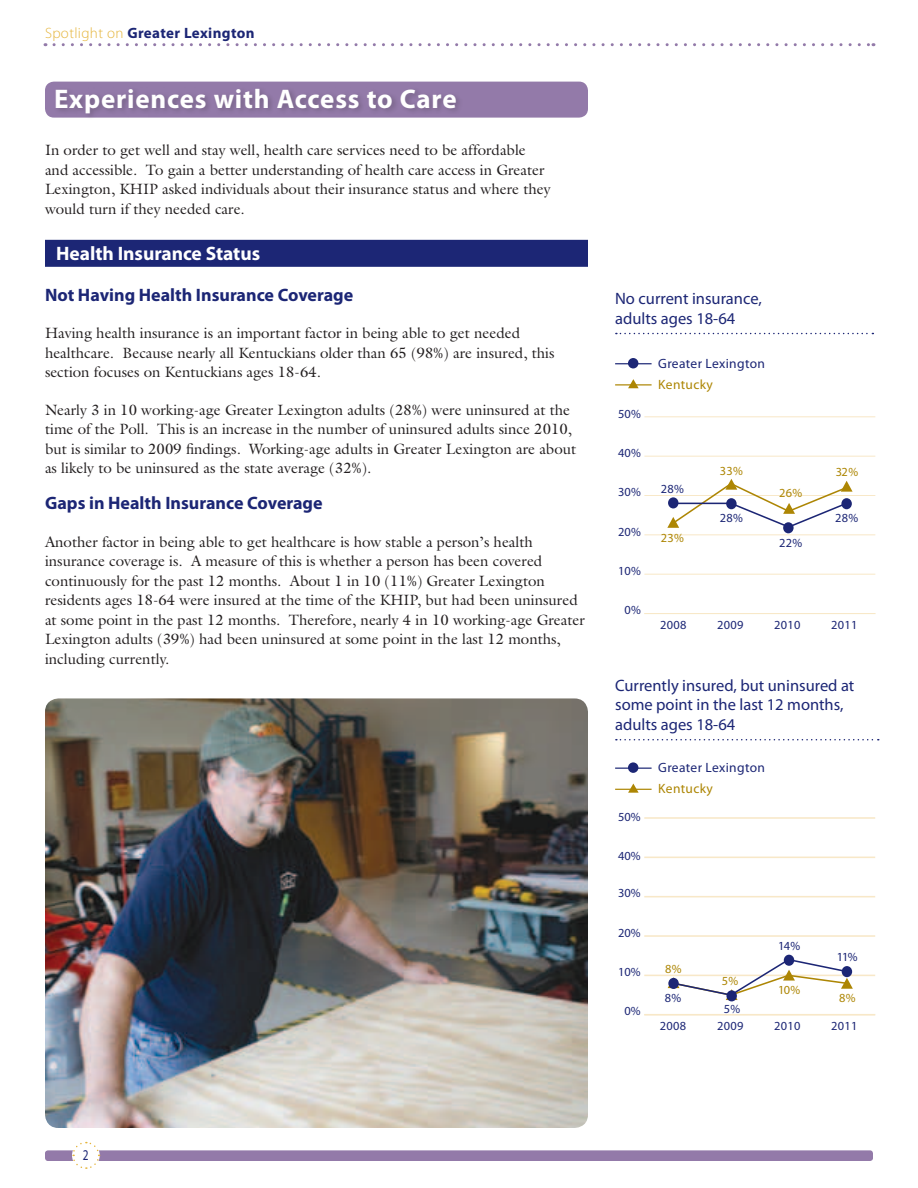
<style>
.page{position:relative;width:918px;height:1188px;background:#fff}
.page>*{position:absolute;margin:0;border:0;box-sizing:border-box;transform-origin:0 0}
.t1{font:700 27px "Myriad Pro";letter-spacing:.03em;color:#fff}
.t2{font:700 19.5px "Myriad Pro";letter-spacing:-.005em;color:#fff}
.t3{font:700 18px "Myriad Pro";color:#1c2675}
.t4{font:16.5px/19.5px "Myriad Pro";color:#1c2675}
.t5{font:15px/19.5px "Galliard Std";color:#231f20}
.t6{font:700 15px "Myriad Pro";letter-spacing:.025em;color:#1c2675}
.t7{font:15px "Myriad Pro";color:#1c2675;scale:.75 1}
.t8{font:13.5px "Myriad Pro";letter-spacing:.025em;color:#1c2675}
.t9{font:13.5px "Myriad Pro";letter-spacing:.025em;color:#ad8604}
.t10{font:12.45px "Myriad Pro";letter-spacing:.025em;color:#1c2675}
.t11{font:12.45px "Myriad Pro";letter-spacing:.025em;color:#ad8604}
.s1{font-weight:300;color:#e5b53c}
</style>
<div class="page">
<div style="left:45px;top:1150px;width:828px;height:11px;background:#937aa9;border-radius:3px"></div>
<svg style="left:54px;top:43px;width:820px;height:3px"></svg>
<svg style="left:72px;top:1141px;width:28px;height:28px"></svg>
<img style="left:45px;top:698px;width:543px;height:430px">
<div style="left:45px;top:240px;width:543px;height:27px;background:#1c2675"></div>
<hr style="left:644px;top:613px;width:231px;height:1px;background:#f8e8c8">
<hr style="left:644px;top:574px;width:231px;height:1px;background:#f8e8c8">
<hr style="left:644px;top:534px;width:231px;height:1px;background:#f8e8c8">
<hr style="left:644px;top:495px;width:231px;height:1px;background:#f8e8c8">
<hr style="left:644px;top:456px;width:231px;height:1px;background:#f8e8c8">
<hr style="left:644px;top:416px;width:231px;height:1px;background:#f8e8c8">
<svg style="left:667px;top:479px;width:186px;height:49px"></svg>
<div style="left:668px;top:497px;width:10px;height:11px;background:#1c2675;border-radius:50%"></div>
<div style="left:726px;top:498px;width:11px;height:11px;background:#1c2675;border-radius:50%"></div>
<div style="left:783px;top:522px;width:11px;height:11px;background:#1c2675;border-radius:50%"></div>
<div style="left:841px;top:498px;width:11px;height:11px;background:#1c2675;border-radius:50%"></div>
<hr style="left:644px;top:1014px;width:231px;height:1px;background:#f8e8c8">
<hr style="left:644px;top:975px;width:231px;height:1px;background:#f8e8c8">
<hr style="left:644px;top:935px;width:231px;height:2px;background:#f8e8c8">
<hr style="left:644px;top:896px;width:231px;height:1px;background:#f8e8c8">
<hr style="left:644px;top:857px;width:231px;height:1px;background:#f8e8c8">
<hr style="left:644px;top:817px;width:231px;height:2px;background:#f8e8c8">
<svg style="left:668px;top:959px;width:185px;height:41px"></svg>
<div style="left:668px;top:978px;width:11px;height:11px;background:#1c2675;border-radius:50%"></div>
<div style="left:726px;top:990px;width:11px;height:11px;background:#1c2675;border-radius:50%"></div>
<div style="left:784px;top:955px;width:10px;height:11px;background:#1c2675;border-radius:50%"></div>
<div style="left:842px;top:966px;width:10px;height:11px;background:#1c2675;border-radius:50%"></div>
<svg style="left:616px;top:333px;width:257px;height:1px"></svg>
<svg style="left:616px;top:739px;width:263px;height:1px"></svg>
<hr style="left:615px;top:363px;width:37px;height:1px;background:#1c2675">
<div style="left:628px;top:358px;width:10px;height:10px;background:#1c2675;border-radius:50%"></div>
<hr style="left:615px;top:384px;width:37px;height:1px;background:#ad8604">
<svg style="left:628px;top:379px;width:11px;height:9px"></svg>
<hr style="left:615px;top:768px;width:37px;height:1px;background:#1c2675">
<div style="left:628px;top:762px;width:10px;height:11px;background:#1c2675;border-radius:50%"></div>
<hr style="left:615px;top:789px;width:37px;height:1px;background:#ad8604">
<svg style="left:628px;top:784px;width:11px;height:9px"></svg>
<div style="left:45px;top:82px;width:543px;height:36px;background:#937aa9;border-radius:9px"></div>
<div style="left:53px;top:86px;width:410px;height:34px;background:#231f20;opacity:.25"></div>
<p class="t6" style="left:45px;top:24px;width:211px"><span class="s1">Spotlight on</span> Greater Lexington</p>
<h1 class="t1" style="left:54px;top:81px;width:404px">Experiences with Access to Care</h1>
<p class="t5" style="left:45px;top:140px;width:507px">In order to get well and stay well, health care services need to be affordable and accessible. To gain a better understanding of health care access in Greater Lexington, KHIP asked individuals about their insurance status and where they would turn if they needed care.</p>
<h2 class="t2" style="left:56px;top:241px;width:205px">Health Insurance Status</h2>
<p class="t3" style="left:45px;top:283px;width:310px">Not Having Health Insurance Coverage</p>
<p class="t5" style="left:45px;top:323px;width:511px">Having health insurance is an important factor in being able to get needed healthcare. Because nearly all Kentuckians older than 65 (98%) are insured, this section focuses on Kentuckians ages 18-64.</p>
<p class="t5" style="left:45px;top:400px;width:533px">Nearly 3 in 10 working-age Greater Lexington adults (28%) were uninsured at the time of the Poll. This is an increase in the number of uninsured adults since 2010, but is similar to 2009 findings. Working-age adults in Greater Lexington are about as likely to be uninsured as the state average (32%).</p>
<p class="t3" style="left:45px;top:492px;width:279px">Gaps in Health Insurance Coverage</p>
<p class="t5" style="left:45px;top:532px;width:541px">Another factor in being able to get healthcare is how stable a person’s health insurance coverage is. A measure of this is whether a person has been covered continuously for the past 12 months. About 1 in 10 (11%) Greater Lexington residents ages 18-64 were insured at the time of the KHIP, but had been uninsured at some point in the past 12 months. Therefore, nearly 4 in 10 working-age Greater Lexington adults (39%) had been uninsured at some point in the last 12 months, including currently.</p>
<p class="t4" style="left:615px;top:289px;width:148px">No current insurance, adults ages 18-64</p>
<p class="t10" style="left:618px;top:406px;width:24px">50%</p>
<p class="t10" style="left:618px;top:445px;width:24px">40%</p>
<p class="t10" style="left:618px;top:484px;width:24px">30%</p>
<p class="t10" style="left:618px;top:524px;width:24px">20%</p>
<p class="t10" style="left:618px;top:563px;width:24px">10%</p>
<p class="t10" style="left:625px;top:602px;width:18px">0%</p>
<p class="t8" style="left:658px;top:355px;width:108px">Greater Lexington</p>
<p class="t9" style="left:658px;top:376px;width:56px">Kentucky</p>
<p class="t11" style="left:720px;top:463px;width:25px">33%</p>
<p class="t11" style="left:836px;top:464px;width:24px">32%</p>
<p class="t10" style="left:661px;top:481px;width:25px">28%</p>
<p class="t11" style="left:779px;top:485px;width:25px">26%</p>
<p class="t10" style="left:720px;top:510px;width:25px">28%</p>
<p class="t10" style="left:835px;top:510px;width:25px">28%</p>
<p class="t11" style="left:661px;top:530px;width:25px">23%</p>
<p class="t10" style="left:779px;top:535px;width:25px">22%</p>
<p class="t10" style="left:660px;top:617px;width:28px">2008</p>
<p class="t10" style="left:717px;top:617px;width:28px">2009</p>
<p class="t10" style="left:774px;top:617px;width:28px">2010</p>
<p class="t10" style="left:831px;top:617px;width:28px">2011</p>
<p class="t4" style="left:615px;top:675px;width:241px">Currently insured, but uninsured at some point in the last 12 months, adults ages 18-64</p>
<p class="t10" style="left:618px;top:809px;width:24px">50%</p>
<p class="t10" style="left:618px;top:849px;width:24px">40%</p>
<p class="t10" style="left:618px;top:886px;width:24px">30%</p>
<p class="t10" style="left:618px;top:925px;width:24px">20%</p>
<p class="t10" style="left:618px;top:964px;width:24px">10%</p>
<p class="t10" style="left:625px;top:1004px;width:18px">0%</p>
<p class="t8" style="left:658px;top:760px;width:108px">Greater Lexington</p>
<p class="t9" style="left:658px;top:780px;width:56px">Kentucky</p>
<p class="t11" style="left:665px;top:961px;width:18px">8%</p>
<p class="t10" style="left:665px;top:990px;width:18px">8%</p>
<p class="t11" style="left:722px;top:973px;width:18px">5%</p>
<p class="t10" style="left:724px;top:1001px;width:18px">5%</p>
<p class="t10" style="left:778px;top:938px;width:24px">14%</p>
<p class="t11" style="left:778px;top:982px;width:24px">10%</p>
<p class="t10" style="left:837px;top:949px;width:22px">11%</p>
<p class="t11" style="left:839px;top:990px;width:18px">8%</p>
<p class="t10" style="left:660px;top:1018px;width:28px">2008</p>
<p class="t10" style="left:717px;top:1018px;width:28px">2009</p>
<p class="t10" style="left:774px;top:1018px;width:28px">2010</p>
<p class="t10" style="left:831px;top:1018px;width:28px">2011</p>
<p class="t7" style="left:83px;top:1146px;width:9px">2</p>
</div>
